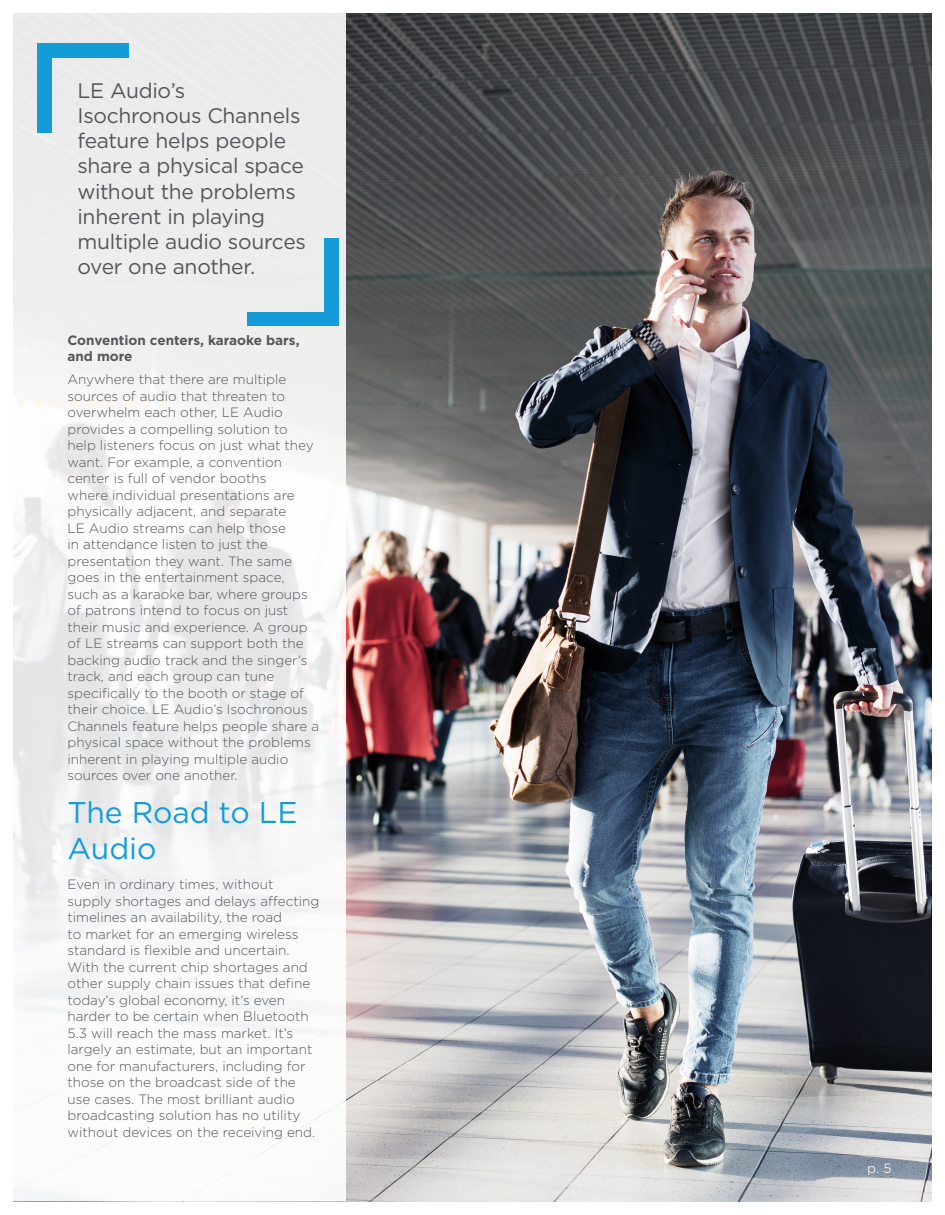
<style>
.page{position:relative;width:945px;height:1215px;background:#fff}
.page>*{position:absolute;margin:0;border:0;box-sizing:border-box;transform-origin:0 0}
.H1___Blue___Left{font:30px/36px "Gotham";color:#139cd8}
.t1{font:21px/25.2px "Gotham";letter-spacing:-.015em;color:#55565a}
.t2{font:300 13.5px/16.5px "Gotham";color:#55565a}
.t3{font:700 13.5px/16.5px "Gotham";color:#55565a}
.Body_Copy___Gray___L{font:13.5px "Gotham";color:#fff}
</style>
<div class="page">
<img style="left:346px;top:14px;width:586px;height:1188px">
<div style="left:14px;top:14px;width:332px;height:1188px;background:#f1f2f2"></div>
<div style="left:37px;top:44px;width:92px;height:14px;background:#139cd8"></div>
<div style="left:37px;top:44px;width:15px;height:88px;background:#139cd8"></div>
<div style="left:247px;top:312px;width:92px;height:14px;background:#139cd8"></div>
<div style="left:324px;top:238px;width:15px;height:88px;background:#139cd8"></div>
<p class="t1" style="left:77px;top:77px;width:230px">LE Audio’s<br>Isochronous Channels feature helps people share a physical space without the problems inherent in playing multiple audio sources over one another.</p>
<p class="t3" style="left:68px;top:331px;width:234px">Convention centers, karaoke bars, and more</p>
<p class="t2" style="left:68px;top:371px;width:253px">Anywhere that there are multiple sources of audio that threaten to overwhelm each other, LE Audio provides a compelling solution to help listeners focus on just what they want. For example, a convention center is full of vendor booths<br>where individual presentations are physically adjacent, and separate<br>LE Audio streams can help those<br>in attendance listen to just the presentation they want. The same goes in the entertainment space,<br>such as a karaoke bar, where groups of patrons intend to focus on just their music and experience. A group of LE streams can support both the backing audio track and the singer’s track, and each group can tune specifically to the booth or stage of their choice. LE Audio’s Isochronous Channels feature helps people share a physical space without the problems inherent in playing multiple audio sources over one another.</p>
<p class="H1___Blue___Left" style="left:68px;top:794px;width:231px">The Road to LE<br>Audio</p>
<p class="t2" style="left:68px;top:876px;width:253px">Even in ordinary times, without supply shortages and delays affecting timelines an availability, the road<br>to market for an emerging wireless standard is flexible and uncertain.<br>With the current chip shortages and other supply chain issues that define today’s global economy, it’s even harder to be certain when Bluetooth 5.3 will reach the mass market. It’s largely an estimate, but an important one for manufacturers, including for those on the broadcast side of the use cases. The most brilliant audio broadcasting solution has no utility without devices on the receiving end.</p>
<p class="Body_Copy___Gray___L" style="left:867px;top:1159px;width:26px">p. 5</p>
</div>
